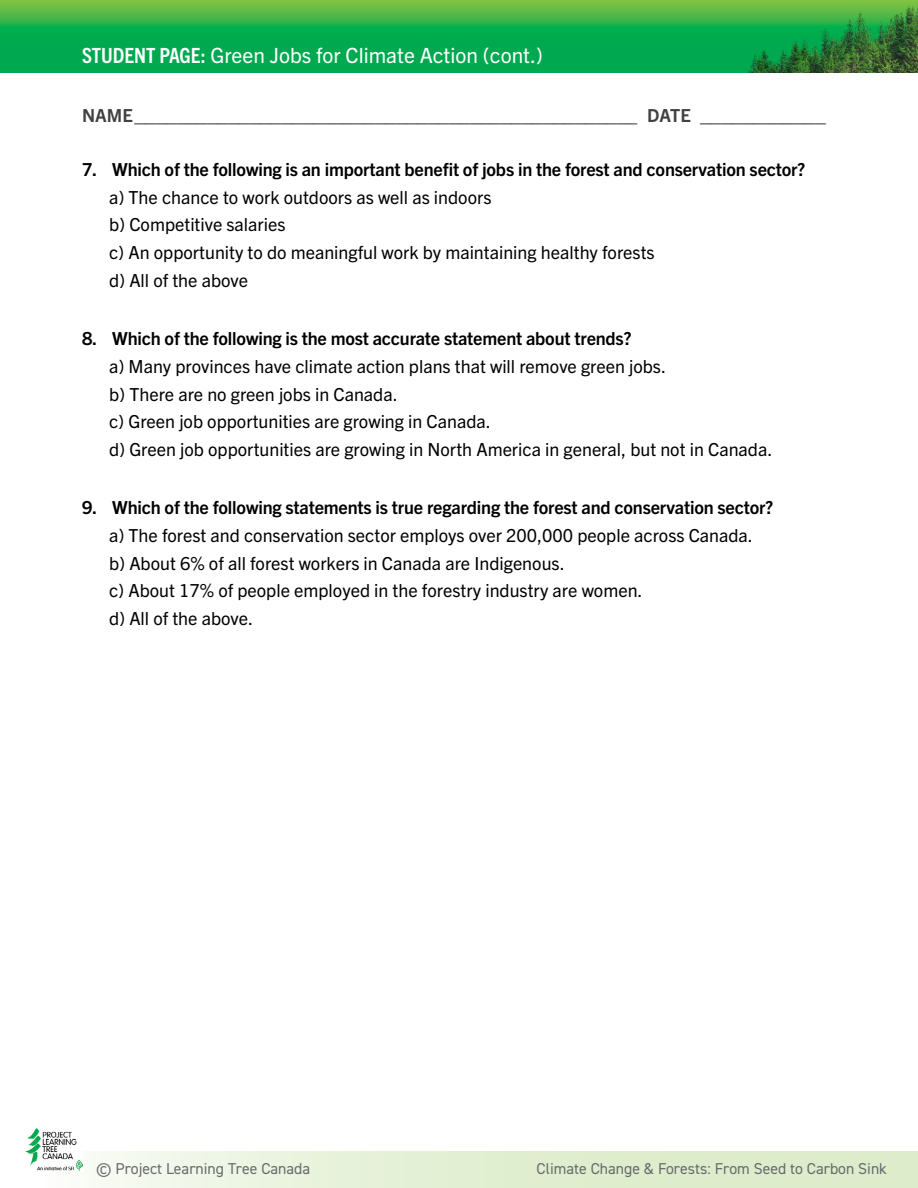
<style>
.page{position:relative;width:918px;height:1188px;background:#fff}
.page>*{position:absolute;margin:0;border:0;box-sizing:border-box;transform-origin:0 0}
.t1{font:21px "Trade Gothic Next LT Pro";color:#fff}
.Bullet_list_in_numbe{font:18px "Trade Gothic Next LT Pro";color:#000}
.P_Number_Paragraphs{font:700 18px "Trade Gothic Next LT Pro";letter-spacing:-.01em;color:#000}
.t2{font:700 18px "Trade Gothic Next LT Pro";color:#414042}
.t3{font:15.75px "DIN2014";color:#696a6d}
.s1{font-weight:700;font-stretch:condensed}
</style>
<div class="page">
<div style="left:38px;top:1152px;width:880px;height:36px;background:linear-gradient(to right,#f5f9ef,#d6e9c0)"></div>
<img style="left:26px;top:1128px;width:56px;height:44px">
<svg style="left:0;top:0;width:697px;height:72px;background:#1eaf4b"></svg>
<img style="left:697px;top:0;width:221px;height:72px">
<p class="t1" style="left:82px;top:41px;width:462px"><span class="s1">STUDENT PAGE:</span> Green Jobs for Climate Action (cont.)</p>
<p class="t2" style="left:82px;top:103px;width:745px">NAME________________________________________________ DATE ____________</p>
<p class="P_Number_Paragraphs" style="left:82px;top:157px;width:725px">7. Which of the following is an important benefit of jobs in the forest and conservation sector?</p>
<p class="Bullet_list_in_numbe" style="left:109px;top:185px;width:384px">a) The chance to work outdoors as well as indoors</p>
<p class="Bullet_list_in_numbe" style="left:109px;top:212px;width:178px">b) Competitive salaries</p>
<p class="Bullet_list_in_numbe" style="left:109px;top:240px;width:547px">c) An opportunity to do meaningful work by maintaining healthy forests</p>
<p class="Bullet_list_in_numbe" style="left:109px;top:268px;width:141px">d) All of the above</p>
<p class="P_Number_Paragraphs" style="left:82px;top:326px;width:551px">8. Which of the following is the most accurate statement about trends?</p>
<p class="Bullet_list_in_numbe" style="left:109px;top:354px;width:559px">a) Many provinces have climate action plans that will remove green jobs.</p>
<p class="Bullet_list_in_numbe" style="left:109px;top:381px;width:290px">b) There are no green jobs in Canada.</p>
<p class="Bullet_list_in_numbe" style="left:109px;top:409px;width:383px">c) Green job opportunities are growing in Canada.</p>
<p class="Bullet_list_in_numbe" style="left:109px;top:437px;width:665px">d) Green job opportunities are growing in North America in general, but not in Canada.</p>
<p class="P_Number_Paragraphs" style="left:82px;top:495px;width:693px">9. Which of the following statements is true regarding the forest and conservation sector?</p>
<p class="Bullet_list_in_numbe" style="left:109px;top:523px;width:645px">a) The forest and conservation sector employs over 200,000 people across Canada.</p>
<p class="Bullet_list_in_numbe" style="left:109px;top:551px;width:457px">b) About 6% of all forest workers in Canada are Indigenous.</p>
<p class="Bullet_list_in_numbe" style="left:109px;top:578px;width:535px">c) About 17% of people employed in the forestry industry are women.</p>
<p class="Bullet_list_in_numbe" style="left:109px;top:606px;width:146px">d) All of the above.</p>
<p class="t3" style="left:96px;top:1158px;width:216px">© Project Learning Tree Canada</p>
<p class="t3" style="left:537px;top:1158px;width:352px">Climate Change &amp; Forests: From Seed to Carbon Sink</p>
</div>
